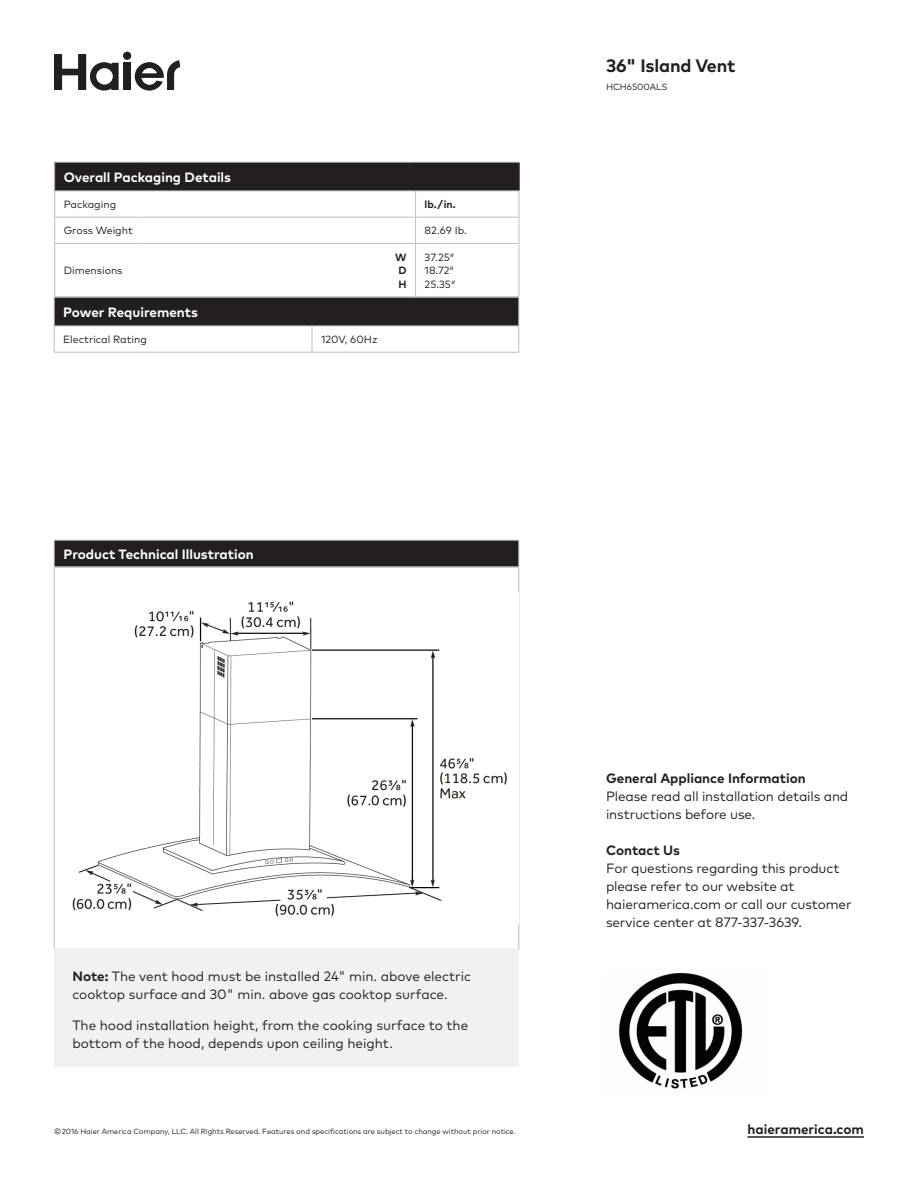
<style>
.page{position:relative;width:918px;height:1188px;background:#fff}
.page>*{position:absolute;margin:0;border:0;box-sizing:border-box;transform-origin:0 0}
.Item_Name__Back{font:700 18px "Mark OT";letter-spacing:-.01em;color:#231f20}
.Paragraph__Main{font:13.5px/18px "Mark OT";letter-spacing:-.01em;color:#231f20}
.t1{font:700 13.5px "Mark OT";color:#fff}
.Subhead__Back{font:700 13.5px "Mark OT";color:#231f20}
.t2{font:10.5px "Mark OT";color:#231f20}
.t3{font:700 10.5px/13.5px "Mark OT";color:#231f20;text-align:center}
.Item_Name__Back-2{font:9px "Mark OT";letter-spacing:-.005em;color:#231f20}
.t4{font:7.5px "Mark OT";letter-spacing:-.005em;color:#231f20}
.s1{font-weight:700}
</style>
<div class="page">
<div style="left:123px;top:63px;width:8px;height:27px;background:#231f20"></div>
<div style="left:123px;top:52px;width:8px;height:8px;background:#231f20;border-radius:50%"></div>
<svg style="left:54px;top:54px;width:65px;height:37px"></svg>
<svg style="left:135px;top:60px;width:45px;height:31px"></svg>
<hr style="left:748px;top:1136px;width:116px;height:2px;background:#231f20">
<div style="left:54px;top:540px;width:465px;height:27px;background:#231f20"></div>
<div style="left:54px;top:540px;width:465px;height:27px;border:1px solid #bebfc2"></div>
<div style="left:54px;top:297px;width:465px;height:29px;background:#231f20"></div>
<svg style="left:54px;top:298px;width:1px;height:54px"></svg>
<svg style="left:519px;top:297px;width:1px;height:55px"></svg>
<hr style="left:54px;top:326px;width:258px;height:1px;background:#bebfc2">
<hr style="left:312px;top:326px;width:207px;height:1px;background:#bebfc2">
<svg style="left:312px;top:326px;width:1px;height:26px"></svg>
<hr style="left:54px;top:352px;width:258px;height:1px;background:#bebfc2">
<hr style="left:312px;top:352px;width:207px;height:1px;background:#bebfc2">
<img style="left:618px;top:972px;width:125px;height:117px">
<div style="left:55px;top:162px;width:464px;height:29px;background:#231f20"></div>
<hr style="left:518px;top:162px;width:2px;height:29px;background:#231f20">
<hr style="left:54px;top:162px;width:82px;height:1px;background:#bebfc2">
<hr style="left:136px;top:162px;width:280px;height:1px;background:#bebfc2">
<hr style="left:416px;top:162px;width:104px;height:1px;background:#bebfc2">
<hr style="left:54px;top:191px;width:82px;height:1px;background:#bebfc2">
<hr style="left:136px;top:191px;width:280px;height:1px;background:#bebfc2">
<hr style="left:416px;top:191px;width:103px;height:1px;background:#bebfc2">
<hr style="left:54px;top:217px;width:82px;height:1px;background:#bebfc2">
<svg style="left:54px;top:162px;width:1px;height:81px"></svg>
<hr style="left:136px;top:217px;width:280px;height:1px;background:#bebfc2">
<hr style="left:416px;top:217px;width:103px;height:1px;background:#bebfc2">
<svg style="left:415px;top:192px;width:1px;height:51px"></svg>
<svg style="left:519px;top:191px;width:1px;height:52px"></svg>
<hr style="left:54px;top:243px;width:82px;height:1px;background:#bebfc2">
<hr style="left:54px;top:244px;width:1px;height:53px;background:#bebfc2">
<hr style="left:136px;top:243px;width:280px;height:1px;background:#bebfc2">
<hr style="left:416px;top:243px;width:103px;height:1px;background:#bebfc2">
<hr style="left:415px;top:244px;width:1px;height:53px;background:#bebfc2">
<hr style="left:519px;top:244px;width:1px;height:53px;background:#bebfc2">
<hr style="left:54px;top:297px;width:82px;height:1px;background:#bebfc2">
<hr style="left:136px;top:297px;width:280px;height:1px;background:#bebfc2">
<hr style="left:416px;top:297px;width:103px;height:1px;background:#bebfc2">
<img style="left:72px;top:601px;width:435px;height:316px">
<div style="left:54px;top:949px;width:465px;height:117px;background:#f0f1f2"></div>
<p class="t1" style="left:64px;top:168px;width:169px">Overall Packaging Details</p>
<p class="t2" style="left:64px;top:198px;width:54px">Packaging</p>
<p class="t3" style="left:425px;top:197px;width:33px">lb. / in.</p>
<p class="t2" style="left:64px;top:224px;width:71px">Gross Weight</p>
<p class="t2" style="left:425px;top:224px;width:44px">82.69 Ib.</p>
<p class="t2" style="left:64px;top:264px;width:60px">Dimensions</p>
<p class="t3" style="left:395px;top:250px;width:13px">W<br>D<br>H</p>
<p class="t2" style="left:425px;top:251px;width:31px">37.25″</p>
<p class="t2" style="left:425px;top:264px;width:31px">18.72″</p>
<p class="t2" style="left:425px;top:278px;width:32px">25.35″</p>
<p class="t1" style="left:63px;top:303px;width:136px">Power Requirements</p>
<p class="t2" style="left:63px;top:333px;width:85px">Electrical Rating</p>
<p class="t2" style="left:321px;top:333px;width:58px">120V, 60Hz</p>
<p class="t1" style="left:63px;top:545px;width:192px">Product Technical Illustration</p>
<p class="Paragraph__Main" style="left:72px;top:967px;width:400px"><span class="s1">Note:</span> The vent hood must be installed 24" min. above electric cooktop surface and 30" min. above gas cooktop surface.</p>
<p class="Paragraph__Main" style="left:72px;top:1016px;width:397px">The hood installation height, from the cooking surface to the bottom of the hood, depends upon ceiling height.</p>
<p class="t4" style="left:54px;top:1127px;width:463px">© 2016 Haier America Company, LLC. All Rights Reserved. Features and specifications are subject to change without prior notice.</p>
<p class="Item_Name__Back" style="left:606px;top:54px;width:131px">36" Island Vent</p>
<p class="Item_Name__Back-2" style="left:606px;top:81px;width:63px">HCH6500ALS</p>
<p class="Subhead__Back" style="left:606px;top:769px;width:201px">General Appliance Information</p>
<p class="Paragraph__Main" style="left:606px;top:787px;width:244px">Please read all installation details and instructions before use.</p>
<p class="Subhead__Back" style="left:606px;top:841px;width:76px">Contact Us</p>
<p class="Paragraph__Main" style="left:606px;top:859px;width:247px">For questions regarding this product please refer to our website at haieramerica.com or call our customer service center at 877-337-3639.</p>
<p class="Subhead__Back" style="left:748px;top:1120px;width:118px">haieramerica.com</p>
</div>
